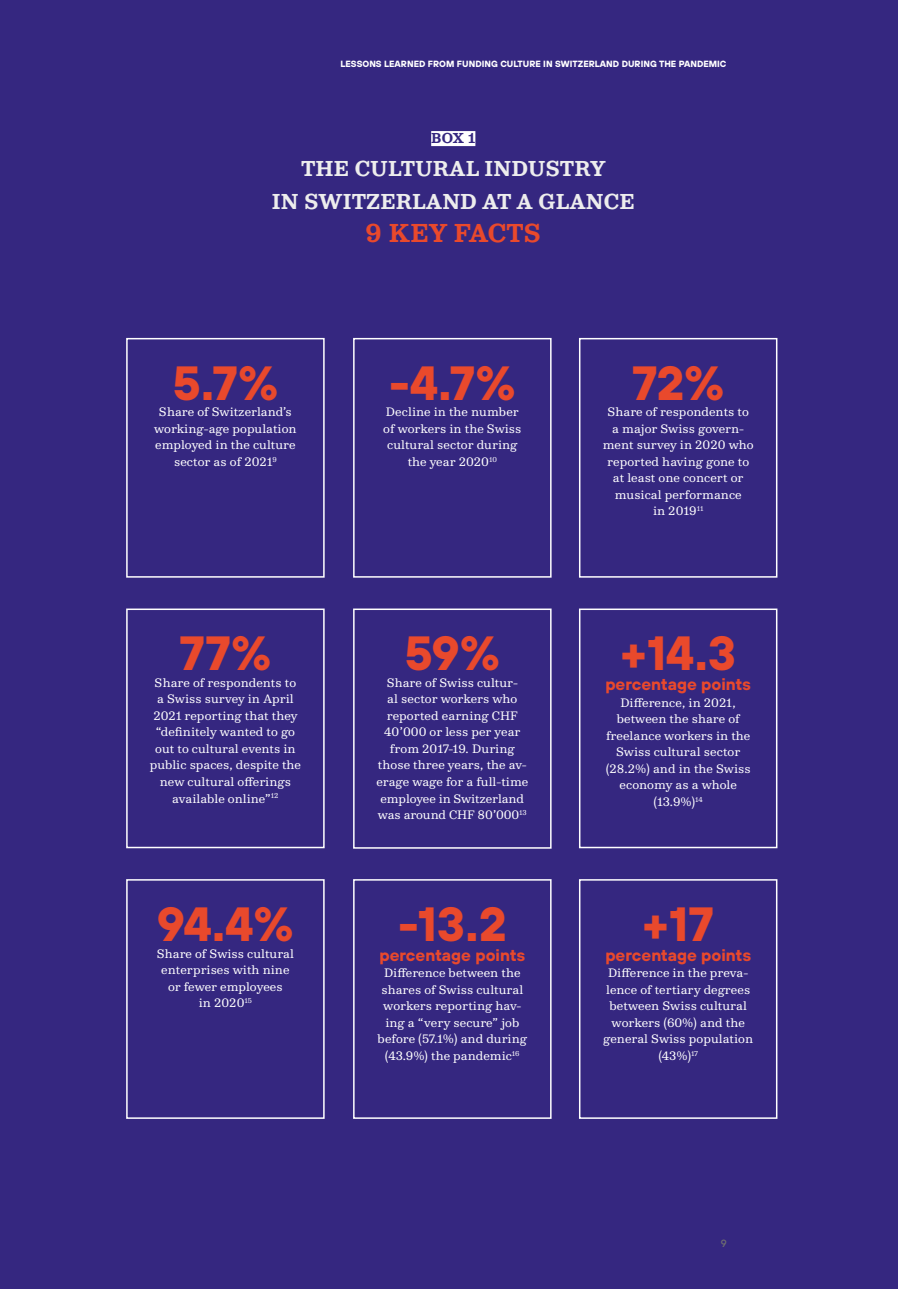
<style>
.page{position:relative;width:898px;height:1289px;background:#fff}
.page>*{position:absolute;margin:0;border:0;box-sizing:border-box;transform-origin:0 0}
.t1{font:700 48px "TT Hoves";color:#e9492c}
.t2{font:700 27px "NN Colroy";letter-spacing:.01em;color:#e9492c}
.t3{font:700 22.5px/33px "NN Colroy";letter-spacing:.01em;color:#ededed;text-align:center}
.t4{font:700 16.5px "TT Hoves";color:#e9492c}
.t5{font:700 15px "NN Colroy";color:#352780}
.t6{font:12.75px/16.5px "NN Colroy";color:#fff;text-align:center}
.t7{font:500 10.5px "TT Hoves";color:#706f6f}
.t8{font:700 9px "TT Hoves";color:#fff}
</style>
<div class="page">
<div style="left:1px;top:0;width:896px;height:1288px;background:#352780"></div>
<div style="left:126px;top:338px;width:198px;height:239px;border:2px solid #fff"></div>
<div style="left:126px;top:608px;width:198px;height:240px;border:2px solid #fff"></div>
<div style="left:126px;top:879px;width:198px;height:239px;border:2px solid #fff"></div>
<div style="left:578px;top:338px;width:199px;height:239px;border:2px solid #fff"></div>
<div style="left:578px;top:608px;width:199px;height:240px;border:2px solid #fff"></div>
<div style="left:578px;top:879px;width:199px;height:239px;border:2px solid #fff"></div>
<div style="left:353px;top:338px;width:198px;height:239px;border:2px solid #fff"></div>
<div style="left:353px;top:608px;width:198px;height:240px;border:2px solid #fff"></div>
<div style="left:353px;top:879px;width:198px;height:239px;border:2px solid #fff"></div>
<div style="left:431px;top:131px;width:44px;height:15px;background:#fff"></div>
<p class="t8" style="left:340px;top:58px;width:387px">LESSONS LEARNED FROM FUNDING CULTURE IN SWITZERLAND DURING THE PANDEMIC</p>
<p class="t5" style="left:431px;top:128px;width:46px">BOX 1</p>
<h3 class="t3" style="left:271px;top:152px;width:364px">THE CULTURAL INDUSTRY<br>IN SWITZERLAND AT A GLANCE</h3>
<h2 class="t2" style="left:365px;top:215px;width:177px">9 KEY FACTS</h2>
<h1 class="t1" style="left:172px;top:350px;width:107px">5.7%</h1>
<p class="t6" style="left:154px;top:403px;width:144px">Share of Switzerland’s working-age population employed in the culture sector as of 2021<sup>9</sup></p>
<h1 class="t1" style="left:179px;top:620px;width:94px">77%</h1>
<p class="t6" style="left:150px;top:674px;width:152px">Share of respondents to a Swiss survey in April<br>2021 reporting that they “definitely wanted to go out to cultural events in public spaces, despite the new cultural offerings available online”<sup>12</sup></p>
<h1 class="t1" style="left:157px;top:891px;width:139px">94.4%</h1>
<p class="t6" style="left:157px;top:944px;width:139px">Share of Swiss cultural enterprises with nine or fewer employees<br>in 2020<sup>15</sup></p>
<h1 class="t1" style="left:388px;top:350px;width:128px">-4.7%</h1>
<p class="t6" style="left:383px;top:403px;width:140px">Decline in the number of workers in the Swiss cultural sector during the year 2020<sup>10</sup></p>
<h1 class="t1" style="left:404px;top:620px;width:97px">59%</h1>
<p class="t6" style="left:376px;top:674px;width:153px">Share of Swiss cultur-<br>al sector workers who reported earning CHF<br>40’000 or less per year from 2017-19. During those three years, the av&shy;erage wage for a full-time employee in Switzerland was around CHF 80’000<sup>13</sup></p>
<h1 class="t1" style="left:398px;top:891px;width:110px">-13.2</h1>
<p class="t4" style="left:379px;top:943px;width:147px">percentage points</p>
<p class="t6" style="left:377px;top:964px;width:151px">Difference between the shares of Swiss cultural workers reporting hav&shy;ing a “very secure” job before (57.1%) and during (43.9%) the pandemic<sup>16</sup></p>
<h1 class="t1" style="left:631px;top:350px;width:94px">72%</h1>
<p class="t6" style="left:602px;top:403px;width:152px">Share of respondents to a major Swiss govern&shy;ment survey in 2020 who reported having gone to at least one concert or musical performance<br>in 2019<sup>11</sup></p>
<h1 class="t1" style="left:620px;top:620px;width:117px">+14.3</h1>
<p class="t4" style="left:605px;top:673px;width:147px">percentage points</p>
<p class="t6" style="left:605px;top:694px;width:146px">Difference, in 2021, between the share of freelance workers in the<br>Swiss cultural sector (28.2%) and in the Swiss economy as a whole (13.9%)<sup>14</sup></p>
<h1 class="t1" style="left:642px;top:891px;width:73px">+17</h1>
<p class="t4" style="left:605px;top:943px;width:147px">percentage points</p>
<p class="t6" style="left:603px;top:964px;width:151px">Difference in the preva&shy;lence of tertiary degrees between Swiss cultural workers (60%) and the general Swiss population (43%)<sup>17</sup></p>
<p class="t7" style="left:720px;top:1235px;width:7px">9</p>
</div>
